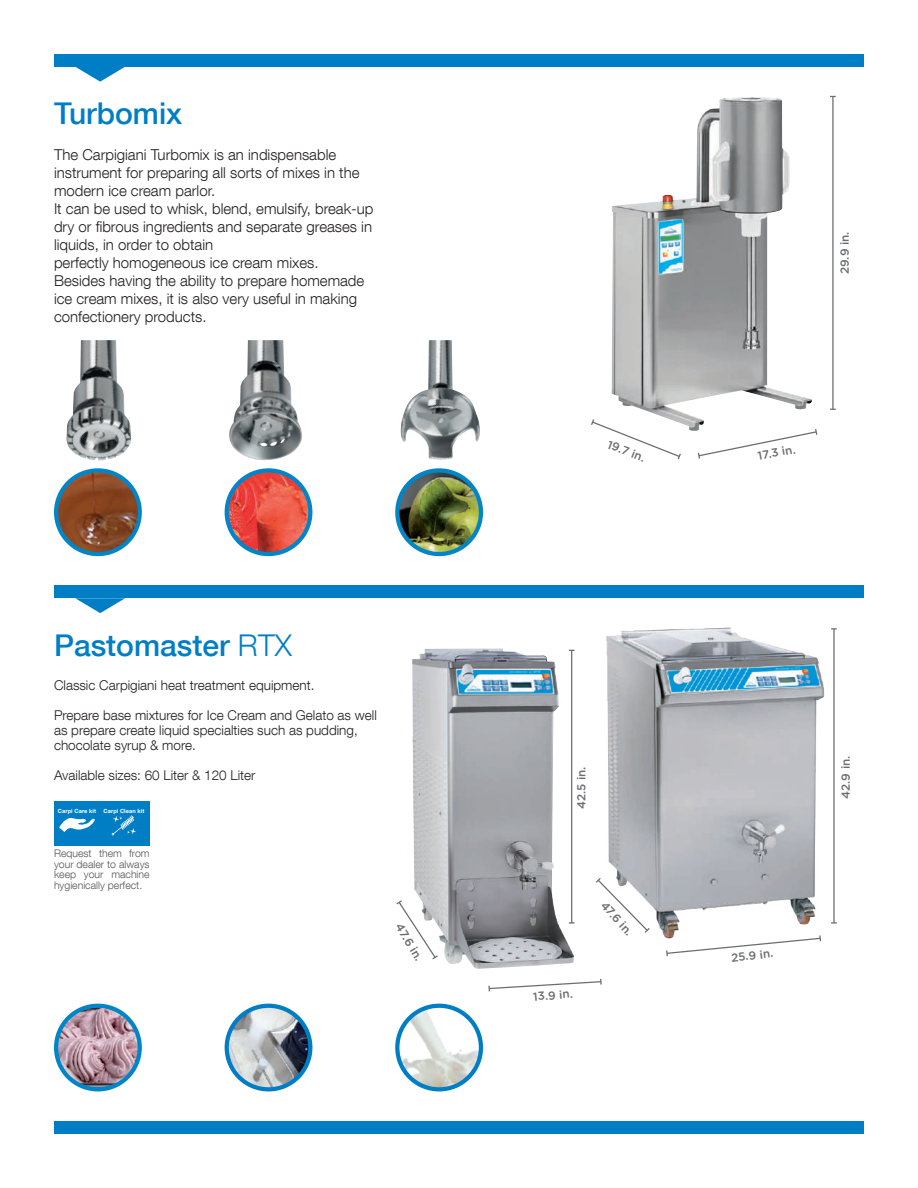
<style>
.page{position:relative;width:918px;height:1188px;background:#fff}
.page>*{position:absolute;margin:0;border:0;box-sizing:border-box;transform-origin:0 0}
.t1{font:500 30px "Helvetica Neue LT Com";color:#007ec5}
.t2{font:300 15px/18px "Helvetica Neue LT Com";color:#231f20}
.t3{font:300 13.5px/15px "Helvetica Neue LT Com";color:#231f20}
.t4{font:500 11.7px "Gotham HTF";color:#6c6d70}
.t5{font:300 10.5px/10.5px "Helvetica Neue LT Com";color:#57585a;text-align:justify}
.t6{font:700 5.7px "Helvetica Neue LT Com";letter-spacing:.01em;color:#fff}
.s1{font-weight:300}
</style>
<div class="page">
<img style="left:606px;top:627px;width:219px;height:310px">
<img style="left:412px;top:649px;width:162px;height:320px">
<img style="left:612px;top:97px;width:200px;height:334px">
<div style="left:54px;top:54px;width:810px;height:13px;background:#007ec5"></div>
<svg style="left:76px;top:67px;width:49px;height:15px"></svg>
<div style="left:54px;top:585px;width:810px;height:13px;background:#007ec5"></div>
<div style="left:54px;top:1121px;width:810px;height:13px;background:#007ec5"></div>
<svg style="left:75px;top:598px;width:50px;height:15px"></svg>
<div style="left:54px;top:801px;width:96px;height:45px;background:#007ec5"></div>
<svg style="left:59px;top:818px;width:36px;height:14px"></svg>
<svg style="left:112px;top:815px;width:24px;height:21px"></svg>
<svg style="left:665px;top:934px;width:157px;height:23px"></svg>
<svg style="left:488px;top:979px;width:114px;height:12px"></svg>
<svg style="left:596px;top:876px;width:55px;height:58px"></svg>
<svg style="left:396px;top:899px;width:43px;height:62px"></svg>
<hr style="left:833px;top:629px;width:2px;height:294px;background:#6c6d70">
<svg style="left:831px;top:922px;width:6px;height:2px"></svg>
<svg style="left:831px;top:628px;width:6px;height:2px"></svg>
<hr style="left:571px;top:650px;width:1px;height:273px;background:#6c6d70">
<svg style="left:697px;top:428px;width:121px;height:31px"></svg>
<svg style="left:591px;top:418px;width:91px;height:42px"></svg>
<hr style="left:832px;top:96px;width:2px;height:313px;background:#6c6d70">
<img style="left:66px;top:340px;width:65px;height:121px">
<img style="left:56px;top:470px;width:84px;height:84px;border-radius:42px">
<div style="left:54px;top:468px;width:88px;height:88px;border:4px solid #0085c9;border-radius:50%"></div>
<img style="left:400px;top:340px;width:80px;height:120px">
<img style="left:397px;top:470px;width:84px;height:84px;border-radius:42px">
<div style="left:395px;top:468px;width:88px;height:88px;border:4px solid #0085c9;border-radius:50%"></div>
<img style="left:229px;top:340px;width:73px;height:121px">
<img style="left:227px;top:470px;width:83px;height:84px;border-radius:42px">
<div style="left:225px;top:468px;width:87px;height:88px;border:4px solid #0085c9;border-radius:50%"></div>
<img style="left:228px;top:1006px;width:82px;height:83px">
<div style="left:225px;top:1004px;width:87px;height:87px;border:4px solid #007ec5;border-radius:50%"></div>
<img style="left:397px;top:1006px;width:84px;height:83px">
<div style="left:395px;top:1004px;width:88px;height:87px;border:4px solid #007ec5;border-radius:50%"></div>
<img style="left:56px;top:1007px;width:84px;height:81px">
<div style="left:54px;top:1004px;width:88px;height:87px;border:4px solid #0085c9;border-radius:50%"></div>
<h1 class="t1" style="left:54px;top:96px;width:130px">Turbomix</h1>
<p class="t2" style="left:54px;top:145px;width:321px">The Carpigiani Turbomix is an indispensable instrument for preparing all sorts of mixes in the modern ice cream parlor.<br>It can be used to whisk, blend, emulsify, break-up dry or fibrous ingredients and separate greases in liquids, in order to obtain<br>perfectly homogeneous ice cream mixes.<br>Besides having the ability to prepare homemade ice cream mixes, it is also very useful in making confectionery products.</p>
<h1 class="t1" style="left:54px;top:627px;width:240px">Pastomaster <span class="s1">RTX</span></h1>
<p class="t3" style="left:54px;top:677px;width:262px">Classic Carpigiani heat treatment equipment.</p>
<p class="t3" style="left:54px;top:707px;width:324px">Prepare base mixtures for Ice Cream and Gelato as well as prepare create liquid specialties such as pudding, chocolate syrup &amp; more.</p>
<p class="t3" style="left:54px;top:767px;width:203px">Available sizes: 60 Liter &amp; 120 Liter</p>
<p class="t6" style="left:58px;top:807px;width:40px">Carpi Care kit</p>
<p class="t6" style="left:103px;top:807px;width:42px">Carpi Clean kit</p>
<p class="t5" style="left:54px;top:848px;width:97px">Request them from your dealer to always keep your machine hygienically perfect.</p>
<p class="t4" style="left:404px;top:921px;width:43px;rotate:59deg">47.6 in.</p>
<p class="t4" style="left:611px;top:438px;width:41px;rotate:21deg">19.7 in.</p>
<p class="t4" style="left:838px;top:274px;width:44px;rotate:-90deg">29.9 in.</p>
<p class="t4" style="left:757px;top:449px;width:40px;rotate:-10deg">17.3 in.</p>
<p class="t4" style="left:575px;top:809px;width:44px;rotate:-90deg">42.5 in.</p>
<p class="t4" style="left:533px;top:990px;width:41px;rotate:-5deg">13.9 in.</p>
<p class="t4" style="left:608px;top:899px;width:43px;rotate:48deg">47.6 in.</p>
<p class="t4" style="left:730px;top:951px;width:44px;rotate:-7deg">25.9 in.</p>
<p class="t4" style="left:839px;top:799px;width:44px;rotate:-90deg">42.9 in.</p>
</div>
